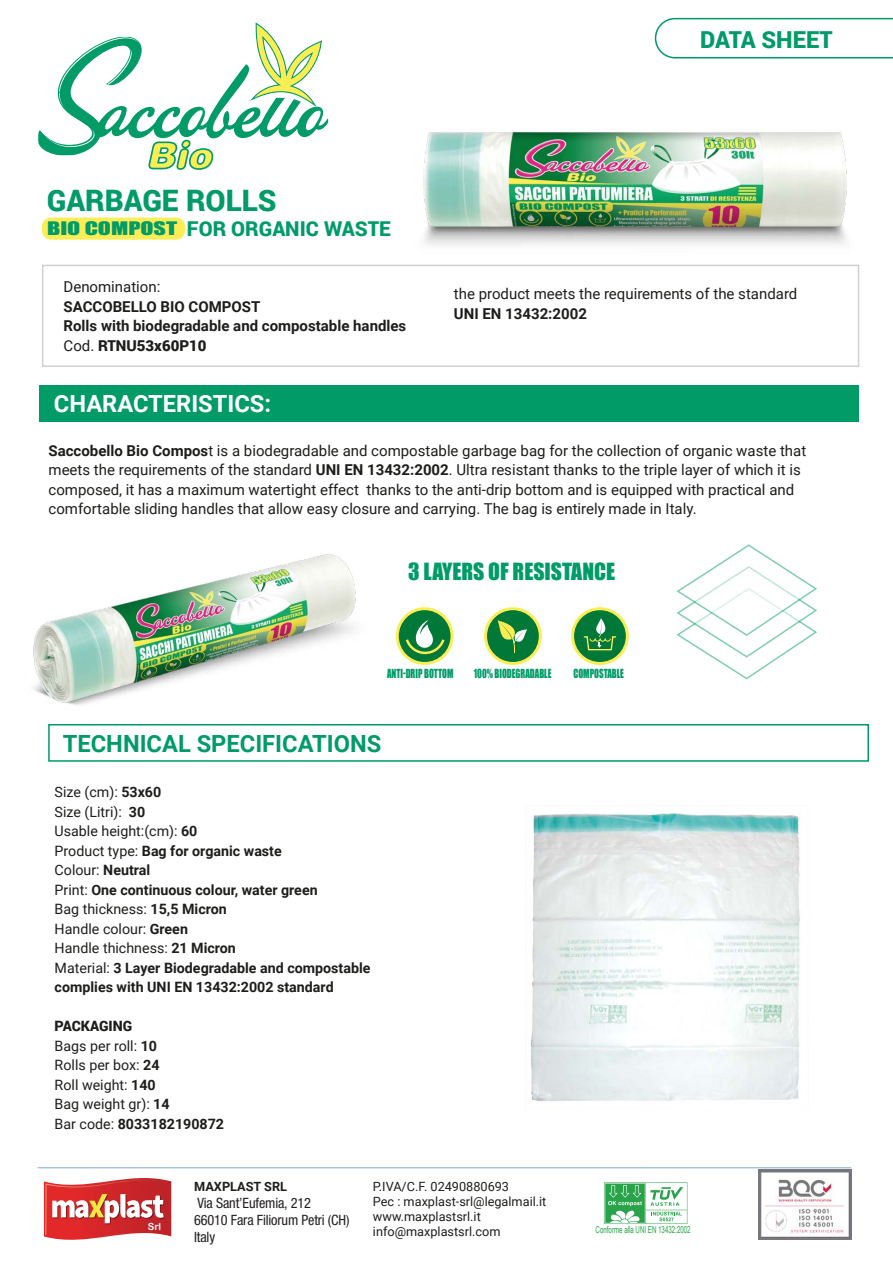
<style>
.page{position:relative;width:893px;height:1263px;background:#fff}
.page>*{position:absolute;margin:0;border:0;box-sizing:border-box;transform-origin:0 0}
.t1{font:italic 900 36.45px "Helvetica Rounded LT";color:#fded55}
.t2{font:900 29.55px "Roboto";color:#009b67}
.t3{font:700 23.7px "Roboto";color:#009b67}
.t4{font:700 23.7px "Roboto";color:#fff}
.t5{font:900 23.4px "Roboto";color:#009b67}
.t6{font:21.75px "Impact";color:#009b67}
.t7{font:900 20.4px "Roboto";color:#009b67}
.t8{font:17.1px "Impact";color:#009b67;scale:1.41 1}
.t9{font:15px/19.5px "Roboto";color:#1d1d1b}
.t10{font:700 15px/19.5px "Roboto";color:#1d1d1b}
.t11{font:700 14.25px/19.5px "Roboto";color:#1d1d1b}
.t12{font:14.25px/19.5px "Roboto";color:#1d1d1b}
.t13{font:condensed 14.25px/17.1px "Helvetica Neue LT Std";letter-spacing:-.01em;color:#221f20}
.t14{font:12.75px/15px "Roboto";color:#1d1d1b}
.t15{font:700 12.75px "Roboto";color:#1d1d1b}
.t16{font:11.55px "Impact";color:#009b67;scale:.78 1}
.t17{font:9.75px "Arial Narrow";color:#28a349;scale:.78 1}
.t18{font:9.75px "Arial Rounded MT Bold";color:#fff}
.s1{font-weight:400}
.s2{font-weight:900}
.s3{font-weight:700}
</style>
<div class="page">
<hr style="left:38px;top:1167px;width:813px;height:1px;background:#81a7d9">
<div style="left:39px;top:385px;width:819px;height:36px;background:#009b67"></div>
<div style="left:48px;top:724px;width:821px;height:38px;border:2px solid #009b67"></div>
<svg style="left:37px;top:22px;width:292px;height:148px"></svg>
<svg style="left:654px;top:17px;width:239px;height:42px"></svg>
<svg style="left:44px;top:1178px;width:127px;height:62px"></svg>
<img style="left:758px;top:1169px;width:93px;height:70px">
<svg style="left:604px;top:1182px;width:83px;height:42px"></svg>
<svg style="left:676px;top:544px;width:141px;height:135px"></svg>
<img style="left:531px;top:813px;width:269px;height:288px">
<img style="left:33px;top:554px;width:342px;height:175px">
<img style="left:393px;top:131px;width:467px;height:145px">
<div style="left:42px;top:265px;width:817px;height:102px;border:2px solid #d0d0d0"></div>
<div style="left:42px;top:218px;width:143px;height:22px;background:#fded55;border-radius:9px"></div>
<svg style="left:397px;top:609px;width:55px;height:54px"></svg>
<div style="left:396px;top:607px;width:57px;height:58px;border:3px solid #fded55;border-radius:50%"></div>
<svg style="left:404px;top:619px;width:42px;height:36px"></svg>
<div style="left:486px;top:609px;width:54px;height:54px;background:#007938;border-radius:50%"></div>
<div style="left:484px;top:607px;width:58px;height:58px;border:3px solid #fded55;border-radius:50%"></div>
<svg style="left:497px;top:620px;width:30px;height:33px"></svg>
<svg style="left:573px;top:609px;width:54px;height:54px"></svg>
<div style="left:571px;top:607px;width:58px;height:58px;border:3px solid #fded55;border-radius:50%"></div>
<svg style="left:584px;top:618px;width:32px;height:33px"></svg>
<h1 class="t1" style="left:145px;top:132px;width:68px">Bio</h1>
<h2 class="t2" style="left:47px;top:180px;width:231px">GARBAGE ROLLS</h2>
<h3 class="t7" style="left:47px;top:214px;width:345px">BIO COMPOST FOR ORGANIC WASTE</h3>
<p class="t8" style="left:47px;top:215px;width:94px">BIO COMPOST</p>
<p class="t9" style="left:64px;top:277px;width:98px">Denomination:</p>
<p class="t10" style="left:64px;top:296px;width:344px">SACCOBELLO BIO COMPOST<br>Rolls with biodegradable and compostable handles<br><span class="s1">Cod.</span> <span class="s2">RTNU53x60P10</span></p>
<h3 class="t4" style="left:54px;top:387px;width:219px">CHARACTERISTICS:</h3>
<h3 class="t5" style="left:700px;top:23px;width:134px">DATA SHEET</h3>
<p class="t9" style="left:454px;top:284px;width:345px">the product meets the requirements of the standard</p>
<p class="t10" style="left:454px;top:303px;width:135px">UNI EN 13432:2002</p>
<p class="t9" style="left:49px;top:440px;width:759px"><span class="s3">Saccobello Bio Compos</span>t is a biodegradable and compostable garbage bag for the collection of organic waste that meets the requirements of the standard <span class="s3">UNI EN 13432:2002</span>. Ultra resistant thanks to the triple layer of which it is composed, it has a maximum watertight effect thanks to the anti-drip bottom and is equipped with practical and comfortable sliding handles that allow easy closure and carrying. The bag is entirely made in Italy.</p>
<h3 class="t6" style="left:408px;top:554px;width:208px">3 LAYERS OF RESISTANCE</h3>
<p class="t16" style="left:387px;top:665px;width:87px">ANTI-DRIP BOTTOM</p>
<p class="t16" style="left:474px;top:665px;width:101px">100% BIODEGRADABLE</p>
<p class="t16" style="left:573px;top:664px;width:66px">COMPOSTABLE</p>
<h3 class="t3" style="left:63px;top:726px;width:320px">TECHNICAL SPECIFICATIONS</h3>
<p class="t11" style="left:55px;top:782px;width:317px"><span class="s1">Size (cm):</span> 53x60<br><span class="s1">Size (Litri):</span> 30<br><span class="s1">Usable height:(cm):</span> 60<br><span class="s1">Product type:</span> Bag for organic waste<br><span class="s1">Colour:</span> Neutral<br><span class="s1">Print:</span> One continuous colour, water green<br><span class="s1">Bag thickness:</span> 15,5 Micron<br><span class="s1">Handle colour:</span> Green<br><span class="s1">Handle thichness:</span> 21 Micron<br><span class="s1">Material:</span> 3 Layer Biodegradable and compostable complies with UNI EN 13432:2002 standard</p>
<p class="t12" style="left:55px;top:1016px;width:171px"><span class="s2">PACKAGING<br></span>Bags per roll: <span class="s3">10<br></span>Rolls per box: <span class="s3">24<br></span>Roll weight: <span class="s3">140<br></span>Bag weight gr): <span class="s3">14<br></span>Bar code: <span class="s3">8033182190872</span></p>
<p class="t15" style="left:194px;top:1177px;width:94px">MAXPLAST SRL</p>
<p class="t13" style="left:194px;top:1194px;width:157px">Via Sant’Eufemia, 212<br>66010 Fara Filiorum Petri (CH)<br>Italy</p>
<p class="t14" style="left:373px;top:1178px;width:175px">P.IVA/C.F. 02490880693<br>Pec : maxplast-srl@legalmail.it www.maxplastsrl.it info@maxplastsrl.com</p>
<p class="t18" style="left:148px;top:1220px;width:15px">Srl</p>
<p class="t17" style="left:596px;top:1222px;width:123px">Conforme alla UNI EN 13432:2002</p>
</div>
